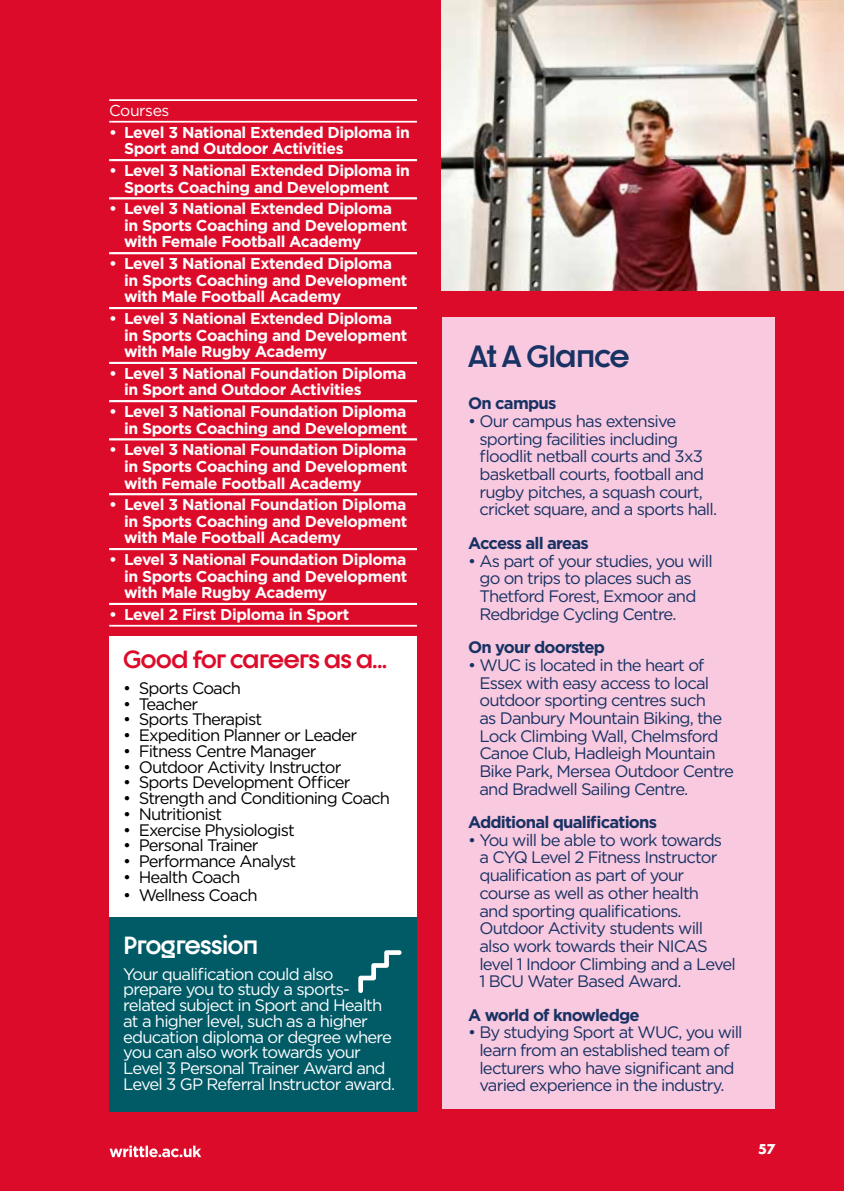
<style>
.page{position:relative;width:844px;height:1191px;background:#fff}
.page>*{position:absolute;margin:0;border:0;box-sizing:border-box;transform-origin:0 0}
.t1{font:700 30.28px "Dystopian";letter-spacing:-.025em;color:#183264}
.t2{font:700 24.5px "Dystopian";letter-spacing:-.025em;color:#dd0b2a}
.t3{font:700 24.5px "Dystopian";letter-spacing:-.025em;color:#fff}
.t4{font:16.62px/17.7px "Gotham";letter-spacing:-.05em;color:#183264}
.t5{font:16.62px "Gotham";letter-spacing:-.05em;color:#000}
.t6{font:16.62px/15.8px "Gotham";letter-spacing:-.05em;color:#fff}
.t7{font:700 16.62px "Gotham";letter-spacing:-.05em;color:#183264}
.t8{font:700 15.75px/16.6px "Gotham";letter-spacing:-.03em;color:#fff}
.t9{font:15.75px "Gotham";letter-spacing:-.03em;color:#fff}
.t10{font:700 13.12px "Futura";color:#fff}
</style>
<div class="page">
<div style="left:0;top:0;width:843px;height:1191px;background:#dd0b2a"></div>
<img style="left:441px;top:0;width:402px;height:290px">
<svg style="left:110px;top:1145px;width:91px;height:12px"></svg>
<hr style="left:109px;top:99px;width:308px;height:2px;background:#fff">
<hr style="left:109px;top:121px;width:308px;height:2px;background:#fff">
<hr style="left:109px;top:159px;width:308px;height:2px;background:#fff">
<hr style="left:109px;top:197px;width:308px;height:2px;background:#fff">
<hr style="left:109px;top:252px;width:308px;height:2px;background:#fff">
<hr style="left:109px;top:307px;width:308px;height:2px;background:#fff">
<hr style="left:109px;top:362px;width:308px;height:2px;background:#fff">
<hr style="left:109px;top:400px;width:308px;height:2px;background:#fff">
<hr style="left:109px;top:438px;width:308px;height:2px;background:#fff">
<hr style="left:109px;top:493px;width:308px;height:2px;background:#fff">
<hr style="left:109px;top:548px;width:308px;height:2px;background:#fff">
<hr style="left:109px;top:603px;width:308px;height:2px;background:#fff">
<hr style="left:109px;top:625px;width:308px;height:1px;background:#fff">
<div style="left:441px;top:317px;width:333px;height:792px;background:#f8c9df"></div>
<div style="left:109px;top:636px;width:308px;height:284px;background:#fff"></div>
<div style="left:109px;top:916px;width:308px;height:195px;background:#005b67"></div>
<svg style="left:358px;top:950px;width:44px;height:43px"></svg>
<p class="t9" style="left:109px;top:100px;width:62px">Courses</p>
<p class="t8" style="left:124px;top:124px;width:287px;text-indent:-15px">• Level 3 National Extended Diploma in<br>Sport and Outdoor Activities</p>
<p class="t8" style="left:109px;top:162px;width:302px;text-align:center">• Level 3 National Extended Diploma in<br>Sports Coaching and Development</p>
<p class="t8" style="left:124px;top:200px;width:285px;text-indent:-15px">• Level 3 National Extended Diploma in Sports Coaching and Development with Female Football Academy</p>
<p class="t8" style="left:124px;top:255px;width:285px;text-indent:-15px">• Level 3 National Extended Diploma in Sports Coaching and Development with Male Football Academy</p>
<p class="t8" style="left:124px;top:310px;width:285px;text-indent:-15px">• Level 3 National Extended Diploma in Sports Coaching and Development with Male Rugby Academy</p>
<p class="t8" style="left:124px;top:365px;width:284px;text-indent:-15px">• Level 3 National Foundation Diploma in Sport and Outdoor Activities</p>
<p class="t8" style="left:109px;top:403px;width:300px;text-align:right">• Level 3 National Foundation Diploma in Sports Coaching and Development</p>
<p class="t8" style="left:124px;top:441px;width:285px;text-align:justify;text-indent:-15px">• Level 3 National Foundation Diploma in Sports Coaching and Development with Female Football Academy</p>
<p class="t8" style="left:124px;top:496px;width:285px;text-align:justify;text-indent:-15px">• Level 3 National Foundation Diploma in Sports Coaching and Development with Male Football Academy</p>
<p class="t8" style="left:124px;top:551px;width:285px;text-align:justify;text-indent:-15px">• Level 3 National Foundation Diploma in Sports Coaching and Development with Male Rugby Academy</p>
<p class="t8" style="left:109px;top:606px;width:241px">• Level 2 First Diploma in Sport</p>
<h2 class="t2" style="left:123px;top:644px;width:265px">Good for careers as a...</h2>
<p class="t5" style="left:123px;top:677px;width:119px">• Sports Coach</p>
<p class="t5" style="left:123px;top:693px;width:76px">• Teacher</p>
<p class="t5" style="left:123px;top:709px;width:140px">• Sports Therapist</p>
<p class="t5" style="left:123px;top:724px;width:235px">• Expedition Planner or Leader</p>
<p class="t5" style="left:123px;top:740px;width:195px">• Fitness Centre Manager</p>
<p class="t5" style="left:123px;top:756px;width:220px">• Outdoor Activity Instructor</p>
<p class="t5" style="left:123px;top:772px;width:229px">• Sports Development Officer</p>
<p class="t5" style="left:123px;top:787px;width:268px">• Strength and Conditioning Coach</p>
<p class="t5" style="left:123px;top:803px;width:100px">• Nutritionist</p>
<p class="t5" style="left:123px;top:819px;width:173px">• Exercise Physiologist</p>
<p class="t5" style="left:123px;top:835px;width:137px">• Personal Trainer</p>
<p class="t5" style="left:123px;top:850px;width:174px">• Performance Analyst</p>
<p class="t5" style="left:123px;top:866px;width:118px">• Health Coach</p>
<p class="t5" style="left:123px;top:884px;width:136px">• Wellness Coach</p>
<h2 class="t3" style="left:123px;top:929px;width:137px">Progression</h2>
<p class="t6" style="left:123px;top:965px;width:273px">Your qualification could also prepare you to study a sports&shy;related subject in Sport and Health at a higher level, such as a higher education diploma or degree where you can also work towards your Level 3 Personal Trainer Award and Level 3 GP Referral Instructor award.</p>
<h1 class="t1" style="left:468px;top:337px;width:163px">At A Glance</h1>
<p class="t7" style="left:468px;top:392px;width:90px">On campus</p>
<p class="t4" style="left:479px;top:412px;width:239px;text-indent:-11px">• Our campus has extensive sporting facilities including floodlit netball courts and 3x3 basketball courts, football and rugby pitches, a squash court, cricket square, and a sports hall.</p>
<p class="t7" style="left:468px;top:532px;width:122px">Access all areas</p>
<p class="t4" style="left:479px;top:551px;width:235px;text-indent:-11px">• As part of your studies, you will go on trips to places such as<br>Thetford Forest, Exmoor and<br>Redbridge Cycling Centre.</p>
<p class="t7" style="left:468px;top:636px;width:138px">On your doorstep</p>
<p class="t4" style="left:479px;top:656px;width:256px;text-indent:-11px">• WUC is located in the heart of<br>Essex with easy access to local outdoor sporting centres such<br>as Danbury Mountain Biking, the<br>Lock Climbing Wall, Chelmsford<br>Canoe Club, Hadleigh Mountain<br>Bike Park, Mersea Outdoor Centre and Bradwell Sailing Centre.</p>
<p class="t7" style="left:468px;top:811px;width:190px">Additional qualifications</p>
<p class="t4" style="left:479px;top:830px;width:258px;text-indent:-11px">• You will be able to work towards a CYQ Level 2 Fitness Instructor qualification as part of your course as well as other health<br>and sporting qualifications.<br>Outdoor Activity students will also work towards their NICAS level 1 Indoor Climbing and a Level<br>1 BCU Water Based Award.</p>
<p class="t7" style="left:468px;top:1003px;width:173px">A world of knowledge</p>
<p class="t4" style="left:468px;top:1023px;width:276px;text-align:center">• By studying Sport at WUC, you will learn from an established team of lecturers who have significant and varied experience in the industry.</p>
<p class="t10" style="left:758px;top:1139px;width:18px">57</p>
</div>
